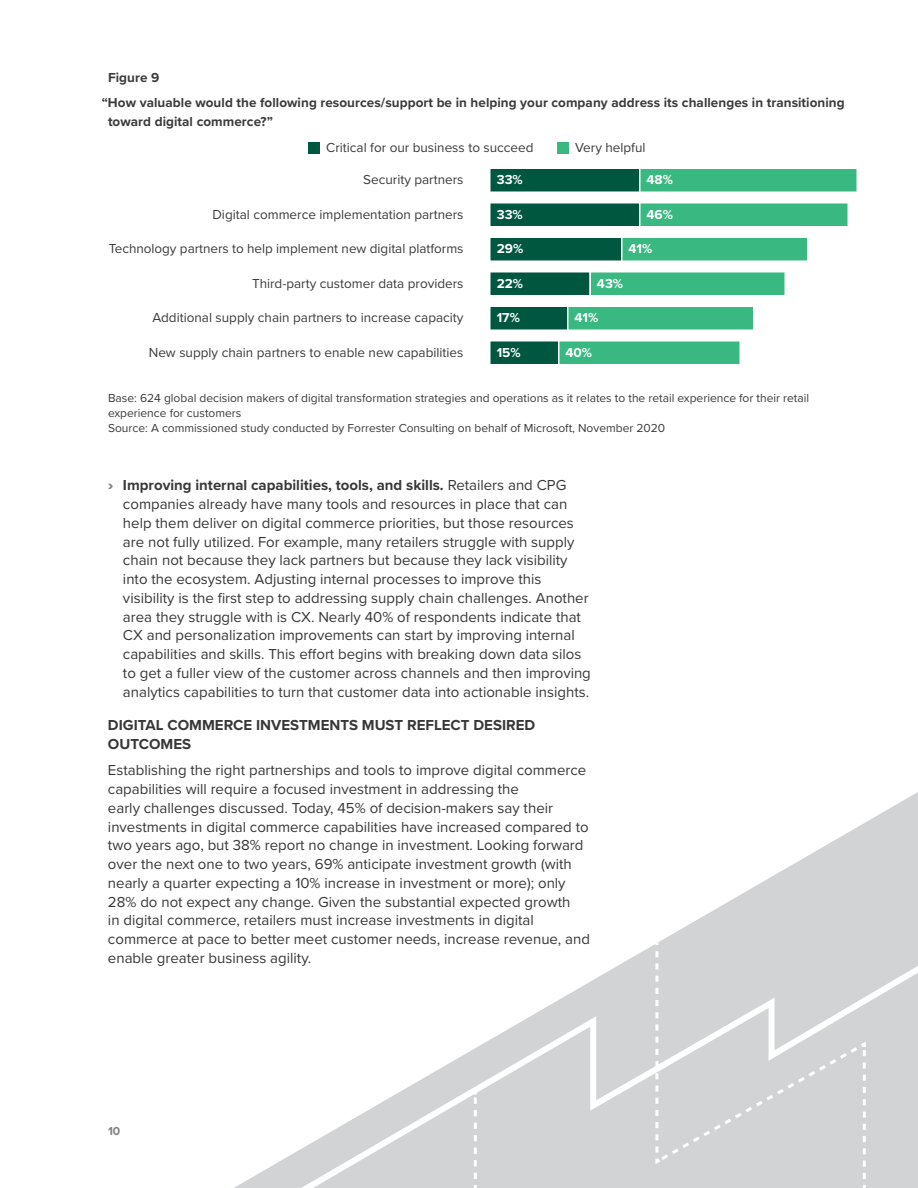
<style>
.page{position:relative;width:918px;height:1188px;background:#fff}
.page>*{position:absolute;margin:0;border:0;box-sizing:border-box;transform-origin:0 0}
.t1{font:15px/18.8px "Proxima Nova";color:#383839}
.t2{font:700 15px/18.8px "Proxima Nova";color:#383839}
.t3{font:13.5px "Proxima Nova";color:#3b3b3c}
.t4{font:700 13.5px/25.5px "Proxima Nova";letter-spacing:.005em;color:#3b3b3c}
.t5{font:700 13.5px "Proxima Nova";color:#fff}
.t6{font:12px/15px "Proxima Nova";color:#3b3b3c}
.t7{font:700 12px "Proxima Nova";color:#808285}
.s1{font-weight:900;color:#808285}
.s2{font-weight:700}
</style>
<div class="page">
<svg style="left:234px;top:792px;width:684px;height:396px"></svg>
<svg style="left:291px;top:956px;width:627px;height:232px"></svg>
<svg style="left:474px;top:1091px;width:3px;height:88px"></svg>
<div style="left:654px;top:933px;width:213px;height:246px;background:#d1d3d4"></div>
<svg style="left:490px;top:169px;width:367px;height:23px;background:#28936a"></svg>
<svg style="left:490px;top:203px;width:358px;height:23px;background:#279269"></svg>
<svg style="left:490px;top:238px;width:317px;height:23px;background:#27926a"></svg>
<svg style="left:490px;top:272px;width:295px;height:23px;background:#2c9a6f"></svg>
<svg style="left:490px;top:307px;width:263px;height:23px;background:#2e9e72"></svg>
<svg style="left:490px;top:341px;width:250px;height:23px;background:#30a073"></svg>
<div style="left:308px;top:142px;width:12px;height:12px;background:#005740"></div>
<div style="left:557px;top:142px;width:12px;height:12px;background:#39b881"></div>
<p class="t4" style="left:102px;top:64px;width:744px;text-indent:6px">Figure 9<br>“How valuable would the following resources/support be in helping your company address its challenges in transitioning</p>
<p class="t4" style="left:108px;top:109px;width:167px">toward digital commerce?”</p>
<p class="t3" style="left:326px;top:138px;width:209px">Critical for our business to succeed</p>
<p class="t3" style="left:575px;top:138px;width:72px">Very helpful</p>
<p class="t3" style="left:363px;top:170px;width:102px">Security partners</p>
<p class="t5" style="left:497px;top:170px;width:28px">33%</p>
<p class="t5" style="left:646px;top:170px;width:28px">48%</p>
<p class="t3" style="left:213px;top:204px;width:252px">Digital commerce implementation partners</p>
<p class="t5" style="left:497px;top:204px;width:28px">33%</p>
<p class="t5" style="left:646px;top:204px;width:28px">46%</p>
<p class="t3" style="left:109px;top:239px;width:356px">Technology partners to help implement new digital platforms</p>
<p class="t5" style="left:497px;top:239px;width:28px">29%</p>
<p class="t5" style="left:628px;top:239px;width:25px">41%</p>
<p class="t3" style="left:252px;top:273px;width:213px">Third-party customer data providers</p>
<p class="t5" style="left:497px;top:273px;width:28px">22%</p>
<p class="t5" style="left:597px;top:273px;width:28px">43%</p>
<p class="t3" style="left:152px;top:308px;width:313px">Additional supply chain partners to increase capacity</p>
<p class="t5" style="left:497px;top:308px;width:25px">17%</p>
<p class="t5" style="left:574px;top:308px;width:25px">41%</p>
<p class="t3" style="left:149px;top:342px;width:316px">New supply chain partners to enable new capabilities</p>
<p class="t5" style="left:497px;top:342px;width:25px">15%</p>
<p class="t5" style="left:565px;top:342px;width:28px">40%</p>
<p class="t6" style="left:108px;top:390px;width:703px">Base: 624 global decision makers of digital transformation strategies and operations as it relates to the retail experience for their retail experience for customers<br>Source: A commissioned study conducted by Forrester Consulting on behalf of Microsoft, November 2020</p>
<p class="t1" style="left:123px;top:475px;width:469px;text-indent:-15px"><span class="s1">›</span> <span class="s2">Improving internal capabilities, tools, and skills.</span> Retailers and CPG companies already have many tools and resources in place that can help them deliver on digital commerce priorities, but those resources are not fully utilized. For example, many retailers struggle with supply chain not because they lack partners but because they lack visibility into the ecosystem. Adjusting internal processes to improve this visibility is the first step to addressing supply chain challenges. Another area they struggle with is CX. Nearly 40% of respondents indicate that CX and personalization improvements can start by improving internal capabilities and skills. This effort begins with breaking down data silos to get a fuller view of the customer across channels and then improving analytics capabilities to turn that customer data into actionable insights.</p>
<p class="t2" style="left:108px;top:716px;width:429px">DIGITAL COMMERCE INVESTMENTS MUST REFLECT DESIRED<br>OUTCOMES</p>
<p class="t1" style="left:108px;top:760px;width:484px">Establishing the right partnerships and tools to improve digital commerce capabilities will require a focused investment in addressing the<br>early challenges discussed. Today, 45% of decision-makers say their investments in digital commerce capabilities have increased compared to two years ago, but 38% report no change in investment. Looking forward over the next one to two years, 69% anticipate investment growth (with nearly a quarter expecting a 10% increase in investment or more); only 28% do not expect any change. Given the substantial expected growth<br>in digital commerce, retailers must increase investments in digital commerce at pace to better meet customer needs, increase revenue, and enable greater business agility.</p>
<p class="t7" style="left:108px;top:1122px;width:14px">10</p>
</div>
